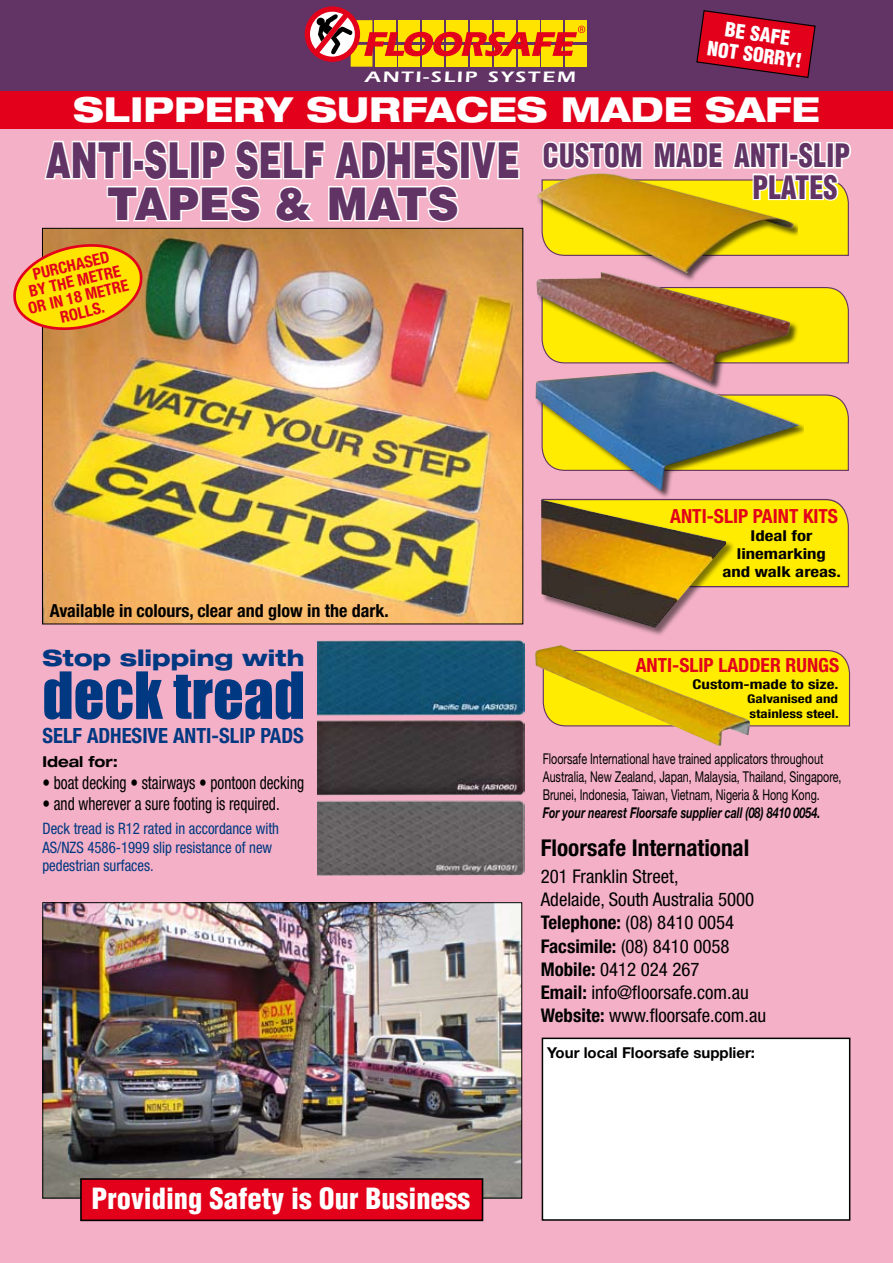
<style>
.page{position:relative;width:893px;height:1263px;background:#f3b0c6}
.page>*{position:absolute;margin:0;border:0;box-sizing:border-box;transform-origin:0 0}
.t1{font:60px "Impact";color:#003882}
.t2{font:900 49.5px "Helvetica";color:#613465;scale:.65 1}
.t3{font:900 45.15px "Helvetica";color:#613465;scale:.95 1}
.t4{font:800 expanded 34.5px "Helvetica Neue";color:#fff}
.t5{font:900 condensed 31.5px/31.5px "Helvetica";letter-spacing:.015em;color:#613465;scale:.9 1}
.t6{font:900 condensed 28.5px "Helvetica";color:#fff}
.t7{font:700 condensed 23.25px "Helvetica Neue";color:#000}
.t8{font:800 expanded 22.5px "Helvetica Neue";color:#003882}
.t9{font:700 condensed 21px "Helvetica Neue";color:#003882}
.t10{font:700 condensed 19.5px "Helvetica Neue";color:#e2001a}
.t11{font:900 condensed 19.5px/21px "Helvetica";color:#fff;text-align:center}
.t12{font:condensed 18.9px/23.2px "Helvetica Neue";color:#000}
.t13{font:condensed 18px "Helvetica Neue";color:#000;scale:.85 1}
.t14{font:700 condensed 18px "Helvetica Neue";color:#000}
.t15{font:700 condensed 16.05px/16px "Helvetica Neue";color:#e2001a;text-align:center}
.t16{font:condensed 15.75px/18.9px "Helvetica Neue";color:#003882;scale:.94 1}
.t17{font:15.6px "Eras Demi DTC";letter-spacing:.08em;color:#fff;scale:1.37 1}
.t18{font:700 condensed 15px/18px "Helvetica Neue";color:#000;text-align:center;scale:1.25 1}
.t19{font:700 15px "Helvetica Neue";color:#000}
.t20{font:700 expanded 15px "Helvetica Neue";color:#000;scale:.94 1}
.t21{font:14.85px/17.9px "Helvetica Neue";color:#000;scale:.72 1}
.t22{font:italic 700 14.85px "Helvetica Neue";color:#000;scale:.72 1}
.t23{font:700 condensed 13.5px "Helvetica Neue";color:#000;scale:1.25 1}
.t24{font:700 condensed 12px/14.4px "Helvetica Neue";color:#000;scale:1.25 1}
.s1{font-weight:700}
</style>
<div class="page">
<div style="left:0;top:0;width:893px;height:93px;background:#613465"></div>
<div style="left:0;top:91px;width:893px;height:38px;background:#e2001a"></div>
<svg style="left:804px;top:394px;width:45px;height:77px"></svg>
<img style="left:44px;top:230px;width:477px;height:392px">
<div style="left:542px;top:1038px;width:308px;height:182px;background:#fff"></div>
<div style="left:542px;top:1037px;width:308px;height:184px;border:2px solid #000"></div>
<svg style="left:696px;top:10px;width:120px;height:68px"></svg>
<img style="left:44px;top:904px;width:476px;height:292px">
<div style="left:81px;top:1179px;width:401px;height:41px;background:#e2001a"></div>
<div style="left:80px;top:1178px;width:403px;height:43px;border:2px solid #000"></div>
<div style="left:735px;top:498px;width:114px;height:90px;background:#ffec00"></div>
<svg style="left:799px;top:287px;width:50px;height:77px"></svg>
<div style="left:535px;top:271px;width:264px;height:120px;background:#000;opacity:.65"></div>
<img style="left:535px;top:272px;width:255px;height:99px">
<svg style="left:542px;top:141px;width:309px;height:115px"></svg>
<div style="left:460px;top:141px;width:10px;height:38px;border:3px solid #fff"></div>
<svg style="left:468px;top:140px;width:52px;height:40px"></svg>
<svg style="left:44px;top:139px;width:417px;height:84px"></svg>
<div style="left:534px;top:371px;width:270px;height:129px;background:#000;opacity:.65"></div>
<img style="left:536px;top:371px;width:264px;height:120px">
<svg style="left:13px;top:240px;width:132px;height:94px"></svg>
<div style="left:540px;top:499px;width:195px;height:138px;background:#000;opacity:.5"></div>
<img style="left:541px;top:499px;width:185px;height:129px">
<div style="left:565px;top:45px;width:22px;height:22px;background:#ffe400"></div>
<svg style="left:585px;top:20px;width:2px;height:22px"></svg>
<svg style="left:305px;top:6px;width:280px;height:61px"></svg>
<img style="left:318px;top:640px;width:206px;height:235px">
<div style="left:536px;top:173px;width:261px;height:109px;background:#000;opacity:.65"></div>
<img style="left:537px;top:173px;width:256px;height:101px">
<svg style="left:750px;top:650px;width:101px;height:77px"></svg>
<img style="left:535px;top:645px;width:215px;height:101px">
<p class="t17" style="left:364px;top:67px;width:156px">ANTI-SLIP SYSTEM</p>
<p class="t11" style="left:712px;top:17px;width:97px;rotate:8deg">BE SAFE<br>NOT SORRY!</p>
<h3 class="t4" style="left:73px;top:87px;width:748px">SLIPPERY SURFACES MADE SAFE</h3>
<h2 class="t2" style="left:46px;top:128px;width:730px">ANTI-SLIP SELF ADHESIVE</h2>
<h3 class="t3" style="left:107px;top:174px;width:372px">TAPES &amp; MATS</h3>
<p class="t15" style="left:19px;top:269px;width:104px;rotate:-13deg">PURCHASED<br>BY THE METRE<br>OR IN 18 METRE<br>ROLLS.</p>
<h3 class="t5" style="left:753px;top:139px;width:110px;text-indent:-210px">CUSTOM MADE ANTI-SLIP<br>PLATES</h3>
<p class="t14" style="left:50px;top:599px;width:340px">Available in colours, clear and glow in the dark.</p>
<p class="t8" style="left:42px;top:644px;width:263px">Stop slipping with</p>
<h1 class="t1" style="left:42px;top:658px;width:264px">deck tread</h1>
<p class="t9" style="left:42px;top:723px;width:263px">SELF ADHESIVE ANTI-SLIP PADS</p>
<p class="t20" style="left:42px;top:752px;width:82px">Ideal for:</p>
<p class="t13" style="left:42px;top:772px;width:309px">• boat decking • stairways • pontoon decking</p>
<p class="t13" style="left:42px;top:794px;width:281px">• and wherever a sure footing is required.</p>
<p class="t16" style="left:42px;top:818px;width:253px">Deck tread is R12 rated in accordance with<br>AS/NZS 4586-1999 slip resistance of new pedestrian surfaces.</p>
<h3 class="t6" style="left:92px;top:1181px;width:380px">Providing Safety is Our Business</h3>
<p class="t10" style="left:670px;top:504px;width:169px">ANTI-SLIP PAINT KITS</p>
<p class="t18" style="left:722px;top:526px;width:96px">Ideal for linemarking and walk areas.</p>
<p class="t10" style="left:636px;top:653px;width:205px">ANTI-SLIP LADDER RUNGS</p>
<p class="t23" style="left:693px;top:676px;width:118px">Custom-made to size.</p>
<p class="t24" style="left:747px;top:692px;width:75px">Galvanised and stainless steel.</p>
<p class="t21" style="left:543px;top:750px;width:416px">Floorsafe International have trained applicators throughout<br>Australia, New Zealand, Japan, Malaysia, Thailand, Singapore,<br>Brunei, Indonesia, Taiwan, Vietnam, Nigeria &amp; Hong Kong.</p>
<p class="t22" style="left:543px;top:804px;width:387px">For your nearest Floorsafe supplier call (08) 8410 0054.</p>
<p class="t7" style="left:541px;top:833px;width:210px">Floorsafe International</p>
<p class="t12" style="left:541px;top:865px;width:227px">201 Franklin Street,<br>Adelaide, South Australia 5000<br><span class="s1">Telephone:</span> (08) 8410 0054<br><span class="s1">Facsimile:</span> (08) 8410 0058<br><span class="s1">Mobile:</span> 0412 024 267<br><span class="s1">Email:</span> info@floorsafe.com.au<br><span class="s1">Website:</span> www.floorsafe.com.au</p>
<p class="t19" style="left:547px;top:1043px;width:209px">Your local Floorsafe supplier:</p>
</div>
